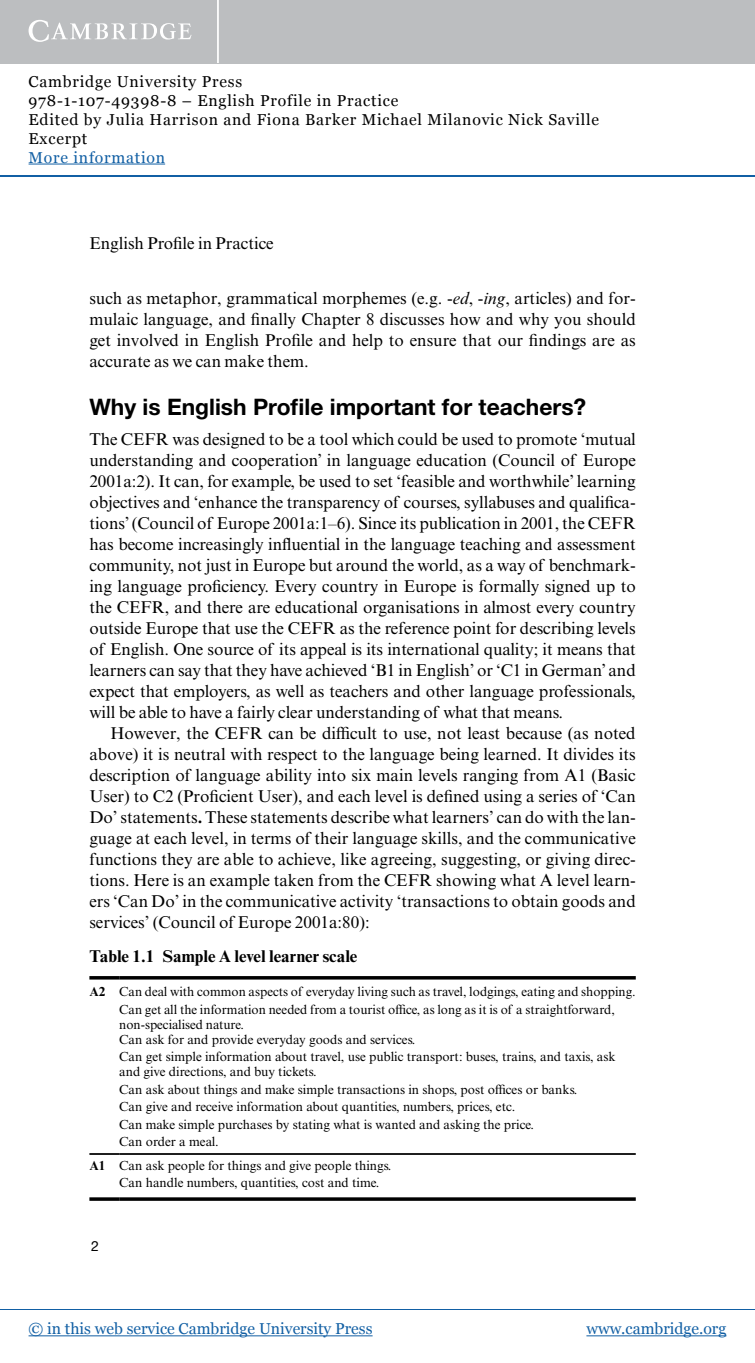
<style>
.page{position:relative;width:755px;height:1363px;background:#fff}
.page>*{position:absolute;margin:0;border:0;box-sizing:border-box;transform-origin:0 0}
.t1{font:700 22.75px "Helvetica Neue LT Std";color:#000}
.t2{font:17.15px/21px "Times NRMT Pro";color:#000;text-align:justify}
.t3{font:700 17.15px "Times NRMT Pro";color:#000}
.t4{font:15.75px/18.7px "Georgia";letter-spacing:.05em;color:#000}
.t5{font:15.75px "Georgia";color:#115fa4}
.t6{font:15.75px "Georgia";letter-spacing:.05em;color:#115fa4}
.t7{font:14px "Helvetica Neue LT Std";color:#000}
.t8{font:13.12px/17.5px "Times NRMT Pro";color:#000}
.s1{font-style:italic}
.s2{font-weight:700}
</style>
<div class="page">
<div style="left:0;top:0;width:754px;height:63px;background:#bcbec0"></div>
<hr style="left:217px;top:0;width:2px;height:63px;background:#fff">
<svg style="left:29px;top:20px;width:162px;height:22px"></svg>
<hr style="left:29px;top:164px;width:136px;height:1px;background:#115fa4">
<hr style="left:0;top:175px;width:754px;height:2px;background:#115fa4">
<hr style="left:0;top:1308px;width:754px;height:1px;background:#115fa4">
<hr style="left:29px;top:1335px;width:343px;height:1px;background:#115fa4">
<hr style="left:586px;top:1335px;width:139px;height:1px;background:#115fa4">
<hr style="left:89px;top:1197px;width:30px;height:3px;background:#000">
<hr style="left:119px;top:1197px;width:516px;height:3px;background:#000">
<hr style="left:89px;top:1153px;width:30px;height:1px;background:#000">
<hr style="left:119px;top:1153px;width:516px;height:1px;background:#000">
<hr style="left:89px;top:976px;width:30px;height:3px;background:#000">
<hr style="left:119px;top:976px;width:516px;height:3px;background:#000">
<p class="t4" style="left:29px;top:72px;width:571px">Cambridge University Press<br>978-1-107-49398-8 – English Profile in Practice<br>Edited by Julia Harrison and Fiona Barker Michael Milanovic Nick Saville Excerpt</p>
<p class="t6" style="left:29px;top:146px;width:138px">More information</p>
<p class="t2" style="left:89px;top:233px;width:186px">English Profile in Practice</p>
<p class="t2" style="left:89px;top:288px;width:547px">such as metaphor, grammatical morphemes (e.g. <span class="s1">-ed</span>, <span class="s1">-ing</span>, articles) and for&shy;mulaic language, and finally Chapter 8 discusses how and why you should get involved in English Profile and help to ensure that our findings are as accurate as we can make them.</p>
<h1 class="t1" style="left:89px;top:393px;width:498px">Why is English Profile important for teachers?</h1>
<p class="t2" style="left:89px;top:430px;width:547px">The CEFR was designed to be a tool which could be used to promote ‘mutual understanding and cooperation’ in language education (Council of Europe 2001a:2). It can, for example, be used to set ‘feasible and worthwhile’ learning objectives and ‘enhance the transparency of courses, syllabuses and qualifica&shy;tions’ (Council of Europe 2001a:1–6). Since its publication in 2001, the CEFR has become increasingly influential in the language teaching and assessment community, not just in Europe but around the world, as a way of benchmark&shy;ing language proficiency. Every country in Europe is formally signed up to the CEFR, and there are educational organisations in almost every country outside Europe that use the CEFR as the reference point for describing levels of English. One source of its appeal is its international quality; it means that learners can say that they have achieved ‘B1 in English’ or ‘C1 in German’ and expect that employers, as well as teachers and other language professionals, will be able to have a fairly clear understanding of what that means.</p>
<p class="t2" style="left:89px;top:724px;width:547px;text-indent:21px">However, the CEFR can be difficult to use, not least because (as noted above) it is neutral with respect to the language being learned. It divides its description of language ability into six main levels ranging from A1 (Basic User) to C2 (Proficient User), and each level is defined using a series of ‘Can Do’ statements<span class="s2">.</span> These statements describe what learners’ can do with the lan&shy;guage at each level, in terms of their language skills, and the communicative functions they are able to achieve, like agreeing, suggesting, or giving direc&shy;tions. Here is an example taken from the CEFR showing what A level learn&shy;ers ‘Can Do’ in the communicative activity ‘transactions to obtain goods and services’ (Council of Europe 2001a:80):</p>
<p class="t3" style="left:89px;top:945px;width:269px">Table 1.1 Sample A level learner scale</p>
<p class="t8" style="left:119px;top:983px;width:517px;text-indent:-30px"><span class="s2">A2</span> Can deal with common aspects of everyday living such as travel, lodgings, eating and shopping.<br>Can get all the information needed from a tourist office, as long as it is of a straightforward,</p>
<p class="t8" style="left:119px;top:1017px;width:297px;line-height:14.9px">non-specialised nature.<br>Can ask for and provide everyday goods and services.</p>
<p class="t8" style="left:119px;top:1050px;width:497px;line-height:14.9px">Can get simple information about travel, use public transport: buses, trains, and taxis, ask and give directions, and buy tickets.</p>
<p class="t8" style="left:119px;top:1081px;width:459px">Can ask about things and make simple transactions in shops, post offices or banks.<br>Can give and receive information about quantities, numbers, prices, etc.<br>Can make simple purchases by stating what is wanted and asking the price.<br>Can order a meal.</p>
<p class="t8" style="left:119px;top:1157px;width:273px;text-indent:-30px"><span class="s2">A1</span> Can ask people for things and give people things.<br>Can handle numbers, quantities, cost and time.</p>
<p class="t7" style="left:91px;top:1237px;width:9px">2</p>
<p class="t5" style="left:29px;top:1317px;width:345px">© in this web service Cambridge University Press</p>
<p class="t5" style="left:586px;top:1317px;width:141px">www.cambridge.org</p>
</div>
